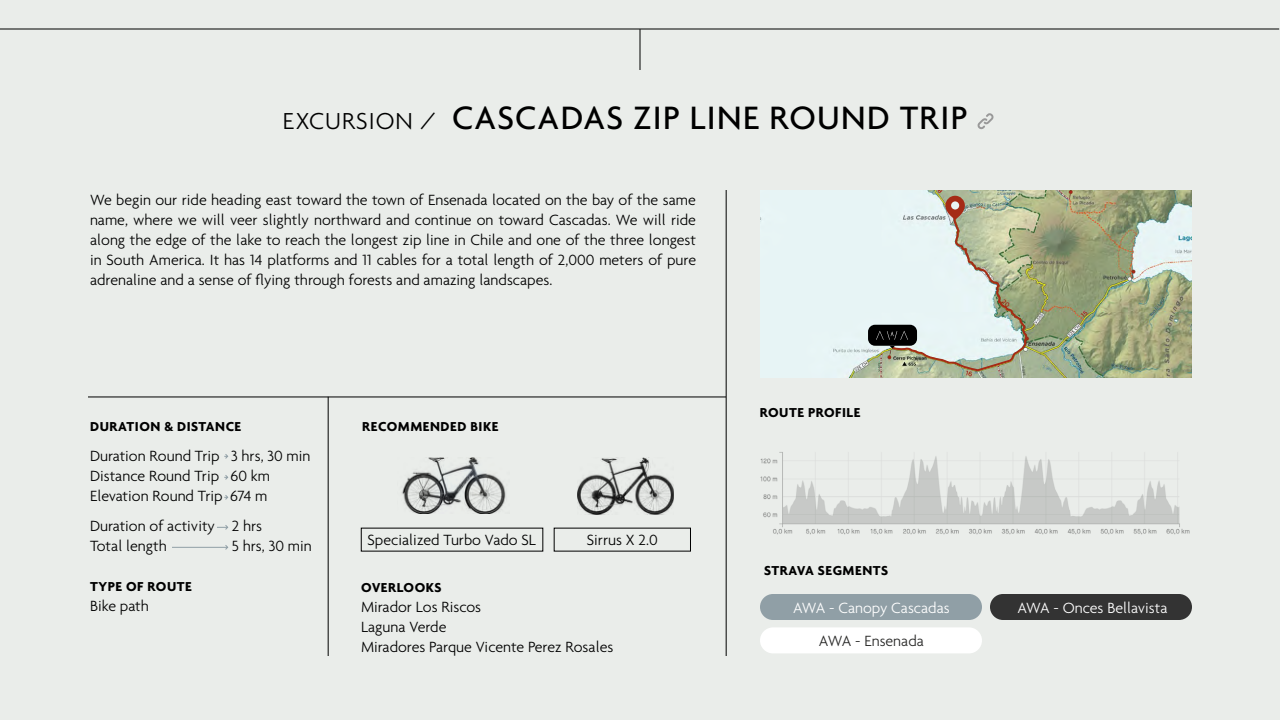
<style>
.page{position:relative;width:1280px;height:720px;background:#eaedea}
.page>*{position:absolute;margin:0;border:0;box-sizing:border-box;transform-origin:0 0}
.t1{font:500 35px "Agenda";letter-spacing:.04em;color:#000}
.t2{font:300 16px/20px "Agenda";color:#000}
.t3{font:300 16px "Agenda";color:#fff}
.t4{font:300 16px "Agenda";color:#282827}
.t5{font:700 14px "Agenda";letter-spacing:.04em;color:#000}
.s1{font-weight:300;font-size:25px}
</style>
<div class="page">
<hr style="left:88px;top:397px;width:638px;height:1px;background:#000">
<img style="left:760px;top:190px;width:432px;height:188px">
<hr style="left:328px;top:397px;width:1px;height:259px;background:#000">
<hr style="left:726px;top:190px;width:1px;height:466px;background:#000">
<div style="left:760px;top:594px;width:222px;height:26px;background:#909fa6;border-radius:13px"></div>
<div style="left:760px;top:627px;width:222px;height:26px;background:#fff;border-radius:13px"></div>
<div style="left:990px;top:594px;width:202px;height:26px;background:#333;border-radius:13px"></div>
<hr style="left:640px;top:29px;width:1px;height:41px;background:#000">
<hr style="left:0;top:29px;width:1279px;height:1px;background:#000">
<img style="left:760px;top:452px;width:430px;height:83px">
<svg style="left:224px;top:454px;width:4px;height:5px"></svg>
<svg style="left:224px;top:475px;width:4px;height:5px"></svg>
<svg style="left:224px;top:495px;width:4px;height:5px"></svg>
<svg style="left:217px;top:525px;width:11px;height:5px"></svg>
<div style="left:868px;top:325px;width:49px;height:21px;background:#000;border-radius:7px"></div>
<img style="left:876px;top:196px;width:152px;height:176px">
<img style="left:401px;top:458px;width:105px;height:56px">
<img style="left:577px;top:458px;width:97px;height:56px">
<svg style="left:978px;top:113px;width:16px;height:16px"></svg>
<hr style="left:172px;top:547px;width:56px;height:1px;background:#909fa6">
<h1 class="t1" style="left:283px;top:97px;width:686px"><span class="s1">EXCURSION /</span> CASCADAS ZIP LINE ROUND TRIP</h1>
<p class="t2" style="left:90px;top:189px;width:608px;text-align:justify">We begin our ride heading east toward the town of Ensenada located on the bay of the same name, where we will veer slightly northward and continue on toward Cascadas. We will ride along the edge of the lake to reach the longest zip line in Chile and one of the three longest in South America. It has 14 platforms and 11 cables for a total length of 2,000 meters of pure adrenaline and a sense of flying through forests and amazing landscapes.</p>
<p class="t5" style="left:90px;top:418px;width:153px">DURATION &amp; DISTANCE</p>
<p class="t2" style="left:90px;top:446px;width:222px">Duration Round Trip 3 hrs, 30 min<br>Distance Round Trip 60 km<br>Elevation Round Trip 674 m</p>
<p class="t2" style="left:90px;top:516px;width:127px">Duration of activity<br>Total length</p>
<p class="t5" style="left:90px;top:578px;width:103px">TYPE OF ROUTE</p>
<p class="t2" style="left:90px;top:596px;width:60px">Bike path</p>
<p class="t2" style="left:232px;top:516px;width:81px">2 hrs<br>5 hrs, 30 min</p>
<p class="t5" style="left:362px;top:418px;width:138px">RECOMMENDED BIKE</p>
<p class="t2" style="left:368px;top:530px;width:170px">Specialized Turbo Vado SL</p>
<p class="t2" style="left:587px;top:530px;width:72px">Sirrus X 2.0</p>
<p class="t5" style="left:361px;top:579px;width:82px">OVERLOOKS</p>
<p class="t2" style="left:361px;top:597px;width:254px">Mirador Los Riscos<br>Laguna Verde<br>Miradores Parque Vicente Perez Rosales</p>
<p class="t5" style="left:760px;top:404px;width:102px">ROUTE PROFILE</p>
<p class="t5" style="left:764px;top:562px;width:126px">STRAVA SEGMENTS</p>
<p class="t3" style="left:793px;top:598px;width:158px">AWA - Canopy Cascadas</p>
<p class="t4" style="left:819px;top:631px;width:106px">AWA - Ensenada</p>
<p class="t3" style="left:1017px;top:598px;width:152px">AWA - Onces Bellavista</p>
</div>
